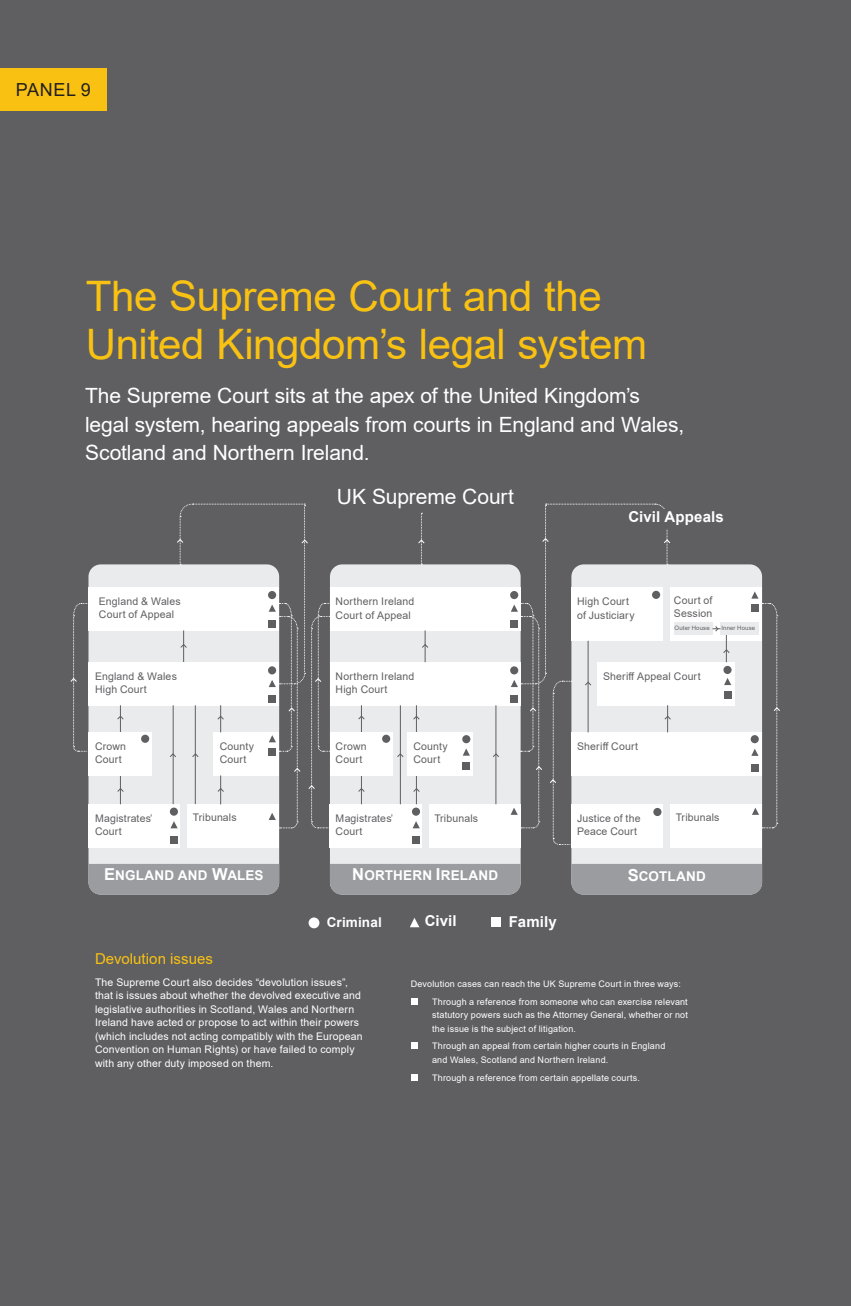
<style>
.page{position:relative;width:851px;height:1306px;background:#fff}
.page>*{position:absolute;margin:0;border:0;box-sizing:border-box;transform-origin:0 0}
.B_Headings{font:42px/48px "Arial";letter-spacing:-.01em;color:#f9c212}
.big_sentence{font:21px/28.5px "Arial";letter-spacing:-.005em;color:#fff}
.B_Headings-2{font:21px "Arial";letter-spacing:-.005em;color:#fff}
.t1{font:18px "Arial";letter-spacing:.035em;color:#231f20}
.B_Headings-3{font:700 15px "Arial";letter-spacing:.005em;color:#fff}
.B_Headings-4{font:15px "Arial";letter-spacing:.005em;color:#f9c212}
.B_Headings-5{font:700 13.5px "Arial";letter-spacing:.015em;color:#fff}
._7pt_Shaker_2_reg_wh{font:10.5px/13.5px "Arial";letter-spacing:.015em;color:#fff}
.B_Headings-6{font:10.5px/13.5px "Arial";letter-spacing:.015em;color:#5f5f62}
.B_Text{font:9px/13.5px "Arial";letter-spacing:.02em;color:#fff;text-align:justify}
._7pt_Shaker_2_reg_wh-2{font:9px "Arial";letter-spacing:.02em;color:#fff}
.B_Text_grey{font:6px "Arial";letter-spacing:.02em;color:#5f5f62}
.s1{font-size:16.5px}
</style>
<div class="page">
<div style="left:0;top:0;width:850px;height:1305px;background:#5f5f62"></div>
<div style="left:411px;top:997px;width:6px;height:7px;background:#fff"></div>
<div style="left:411px;top:1042px;width:6px;height:7px;background:#fff"></div>
<div style="left:411px;top:1073px;width:6px;height:7px;background:#fff"></div>
<div style="left:88px;top:564px;width:191px;height:330px;background:#e9ebec;border-radius:12px"></div>
<div style="left:571px;top:564px;width:191px;height:330px;background:#e9ebec;border-radius:12px"></div>
<div style="left:330px;top:564px;width:190px;height:330px;background:#e9ebec;border-radius:12px"></div>
<div style="left:88px;top:863px;width:191px;height:31px;background:#9b9ca0"></div>
<div style="left:330px;top:864px;width:190px;height:30px;background:#9b9ca0"></div>
<div style="left:571px;top:863px;width:191px;height:31px;background:#9b9ca0"></div>
<div style="left:88px;top:587px;width:191px;height:43px;background:#fff"></div>
<div style="left:330px;top:587px;width:190px;height:43px;background:#fff"></div>
<div style="left:88px;top:662px;width:191px;height:43px;background:#fff"></div>
<div style="left:330px;top:662px;width:190px;height:43px;background:#fff"></div>
<div style="left:597px;top:662px;width:137px;height:43px;background:#fff"></div>
<div style="left:571px;top:732px;width:191px;height:43px;background:#fff"></div>
<div style="left:88px;top:804px;width:92px;height:43px;background:#fff"></div>
<div style="left:330px;top:804px;width:92px;height:43px;background:#fff"></div>
<div style="left:571px;top:804px;width:91px;height:43px;background:#fff"></div>
<div style="left:187px;top:804px;width:92px;height:43px;background:#fff"></div>
<div style="left:429px;top:804px;width:91px;height:43px;background:#fff"></div>
<div style="left:670px;top:804px;width:92px;height:43px;background:#fff"></div>
<div style="left:670px;top:587px;width:92px;height:53px;background:#fff"></div>
<hr style="left:120px;top:705px;width:1px;height:99px;background:#5f5f62">
<svg style="left:117px;top:788px;width:7px;height:4px"></svg>
<hr style="left:416px;top:705px;width:1px;height:99px;background:#5f5f62">
<svg style="left:413px;top:716px;width:7px;height:4px"></svg>
<hr style="left:361px;top:705px;width:1px;height:99px;background:#5f5f62">
<svg style="left:358px;top:788px;width:7px;height:4px"></svg>
<svg style="left:70px;top:603px;width:19px;height:149px"></svg>
<svg style="left:417px;top:513px;width:8px;height:52px"></svg>
<hr style="left:400px;top:705px;width:1px;height:99px;background:#5f5f62">
<hr style="left:495px;top:705px;width:1px;height:99px;background:#5f5f62">
<svg style="left:397px;top:753px;width:7px;height:4px"></svg>
<svg style="left:493px;top:753px;width:6px;height:4px"></svg>
<div style="left:170px;top:836px;width:8px;height:7px;background:#5f5f62"></div>
<div style="left:412px;top:807px;width:8px;height:8px;background:#5f5f62;border-radius:50%"></div>
<svg style="left:413px;top:821px;width:7px;height:7px"></svg>
<div style="left:412px;top:836px;width:8px;height:7px;background:#5f5f62"></div>
<div style="left:308px;top:917px;width:11px;height:11px;background:#fff;border-radius:50%"></div>
<svg style="left:410px;top:918px;width:9px;height:9px"></svg>
<div style="left:491px;top:917px;width:10px;height:10px;background:#fff"></div>
<hr style="left:424px;top:630px;width:1px;height:32px;background:#5f5f62">
<svg style="left:422px;top:643px;width:7px;height:5px"></svg>
<div style="left:724px;top:691px;width:7px;height:8px;background:#5f5f62"></div>
<svg style="left:724px;top:678px;width:7px;height:7px"></svg>
<svg style="left:751px;top:591px;width:29px;height:237px"></svg>
<div style="left:673px;top:622px;width:39px;height:13px;background:#e9ebec"></div>
<div style="left:720px;top:622px;width:38px;height:13px;background:#e9ebec"></div>
<svg style="left:712px;top:625px;width:18px;height:37px"></svg>
<div style="left:88px;top:732px;width:64px;height:43px;background:#fff"></div>
<div style="left:141px;top:734px;width:8px;height:8px;background:#5f5f62;border-radius:50%"></div>
<svg style="left:117px;top:716px;width:7px;height:4px"></svg>
<div style="left:330px;top:732px;width:63px;height:43px;background:#fff"></div>
<div style="left:382px;top:734px;width:8px;height:8px;background:#5f5f62;border-radius:50%"></div>
<svg style="left:358px;top:716px;width:7px;height:4px"></svg>
<svg style="left:169px;top:503px;width:162px;height:325px"></svg>
<div style="left:407px;top:732px;width:65px;height:43px;background:#fff"></div>
<div style="left:462px;top:735px;width:8px;height:8px;background:#5f5f62;border-radius:50%"></div>
<div style="left:462px;top:762px;width:8px;height:7px;background:#5f5f62"></div>
<svg style="left:463px;top:748px;width:7px;height:7px"></svg>
<svg style="left:413px;top:788px;width:7px;height:4px"></svg>
<div style="left:723px;top:666px;width:8px;height:8px;background:#5f5f62;border-radius:50%"></div>
<svg style="left:510px;top:503px;width:161px;height:342px"></svg>
<div style="left:0;top:68px;width:106px;height:43px;background:#f9c212"></div>
<p class="t1" style="left:16px;top:77px;width:76px">PANEL 9</p>
<p class="B_Headings" style="left:86px;top:272px;width:562px">The Supreme Court and the<br>United Kingdom’s legal system</p>
<p class="big_sentence" style="left:85px;top:381px;width:600px">The Supreme Court sits at the apex of the United Kingdom’s legal system, hearing appeals from courts in England and Wales,<br>Scotland and Northern Ireland.</p>
<p class="B_Headings-2" style="left:337px;top:481px;width:179px">UK Supreme Court</p>
<p class="B_Headings-6" style="left:99px;top:594px;width:83px">England &amp; Wales<br>Court of Appeal</p>
<p class="B_Headings-6" style="left:335px;top:594px;width:80px">Northern Ireland<br>Court of Appeal</p>
<p class="B_Headings-3" style="left:628px;top:506px;width:97px">Civil Appeals</p>
<p class="B_Headings-6" style="left:577px;top:594px;width:59px">High Court of Justiciary</p>
<p class="B_Headings-6" style="left:673px;top:593px;width:40px">Court of</p>
<p class="B_Headings-6" style="left:673px;top:607px;width:40px">Session</p>
<p class="B_Text_grey" style="left:674px;top:624px;width:37px">Outer House</p>
<p class="B_Text_grey" style="left:721px;top:624px;width:35px">Inner House</p>
<p class="B_Headings-6" style="left:95px;top:669px;width:83px">England &amp; Wales<br>High Court</p>
<p class="B_Headings-6" style="left:335px;top:669px;width:80px">Northern Ireland<br>High Court</p>
<p class="B_Headings-6" style="left:603px;top:669px;width:99px">Sheriff Appeal Court</p>
<p class="B_Headings-6" style="left:220px;top:739px;width:36px">County</p>
<p class="B_Headings-6" style="left:577px;top:739px;width:62px">Sheriff Court</p>
<p class="B_Headings-6" style="left:220px;top:752px;width:28px">Court</p>
<p class="B_Headings-6" style="left:95px;top:739px;width:32px">Crown<br>Court</p>
<p class="B_Headings-6" style="left:335px;top:739px;width:32px">Crown<br>Court</p>
<p class="B_Headings-6" style="left:413px;top:739px;width:36px">County<br>Court</p>
<p class="B_Headings-6" style="left:95px;top:811px;width:59px">Magistrates’</p>
<p class="B_Headings-6" style="left:95px;top:824px;width:28px">Court</p>
<p class="B_Headings-6" style="left:193px;top:810px;width:45px">Tribunals</p>
<p class="B_Headings-6" style="left:434px;top:811px;width:45px">Tribunals</p>
<p class="B_Headings-6" style="left:675px;top:810px;width:45px">Tribunals</p>
<p class="B_Headings-6" style="left:577px;top:811px;width:65px">Justice of the<br>Peace Court</p>
<p class="B_Headings-6" style="left:335px;top:811px;width:59px">Magistrates’</p>
<p class="B_Headings-6" style="left:335px;top:824px;width:28px">Court</p>
<p class="B_Headings-5" style="left:104px;top:865px;width:161px"><span class="s1">E</span>NGLAND AND <span class="s1">W</span>ALES</p>
<p class="B_Headings-5" style="left:352px;top:865px;width:147px"><span class="s1">N</span>ORTHERN <span class="s1">I</span>RELAND</p>
<p class="B_Headings-5" style="left:627px;top:866px;width:80px"><span class="s1">S</span>COTLAND</p>
<p class="B_Headings-5" style="left:326px;top:912px;width:57px">Criminal</p>
<p class="B_Headings-3" style="left:424px;top:910px;width:33px">Civil</p>
<p class="B_Headings-3" style="left:509px;top:910px;width:49px">Family</p>
<p class="B_Headings-4" style="left:95px;top:948px;width:119px">Devolution issues</p>
<p class="_7pt_Shaker_2_reg_wh" style="left:95px;top:975px;width:269px">The Supreme Court also decides “devolution issues”, that is issues about whether the devolved executive and legislative authorities in Scotland, Wales and Northern Ireland have acted or propose to act within their powers (which includes not acting compatibly with the European Convention on Human Rights) or have failed to comply with any other duty imposed on them.</p>
<p class="_7pt_Shaker_2_reg_wh-2" style="left:411px;top:977px;width:271px">Devolution cases can reach the UK Supreme Court in three ways:</p>
<p class="B_Text" style="left:432px;top:994px;width:257px">Through a reference from someone who can exercise relevant statutory powers such as the Attorney General, whether or not the issue is the subject of litigation.</p>
<p class="B_Text" style="left:432px;top:1039px;width:235px">Through an appeal from certain higher courts in England and Wales, Scotland and Northern Ireland.</p>
<p class="B_Text" style="left:432px;top:1070px;width:209px">Through a reference from certain appellate courts.</p>
</div>
